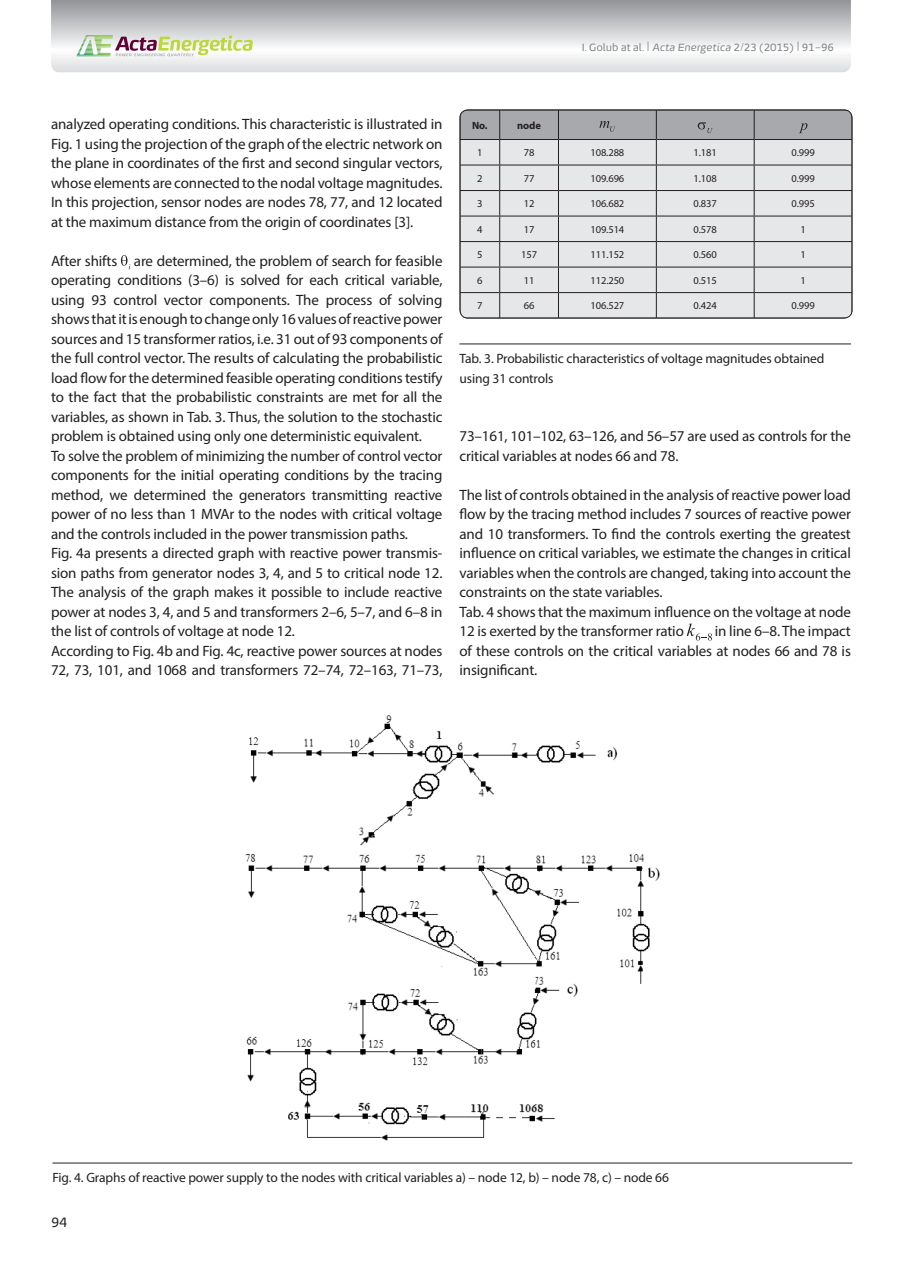
<style>
.page{position:relative;width:902px;height:1263px;background:#fff}
.page>*{position:absolute;margin:0;border:0;box-sizing:border-box;transform-origin:0 0}
.t1{font:15px/19.5px "Myriad Pro";letter-spacing:-.01em;color:#231f20}
.t2{font:13.5px/19.5px "Myriad Pro";letter-spacing:-.01em;color:#231f20}
.t3{font:13.5px "Energa";color:#231f20}
.t4{font:10.5px "Myriad Pro";letter-spacing:-.01em;color:#231f20}
.t5{font:10.5px "Energa";letter-spacing:-.01em;color:#808285}
.t6{font:700 10.5px "Myriad Pro";letter-spacing:-.01em;color:#231f20}
.s1{font-size:13.5px}
.s2{font-style:italic}
</style>
<div class="page">
<svg style="left:51px;top:0;width:799px;height:72px"></svg>
<svg style="left:76px;top:35px;width:177px;height:21px"></svg>
<svg style="left:121px;top:255px;width:9px;height:14px"></svg>
<svg style="left:686px;top:623px;width:26px;height:18px"></svg>
<hr style="left:459px;top:318px;width:40px;height:1px;background:#231f20">
<hr style="left:499px;top:318px;width:59px;height:1px;background:#231f20">
<hr style="left:558px;top:318px;width:98px;height:1px;background:#231f20">
<hr style="left:656px;top:318px;width:98px;height:1px;background:#231f20">
<hr style="left:754px;top:318px;width:98px;height:1px;background:#231f20">
<svg style="left:461px;top:110px;width:391px;height:208px;background:#d4d5d7"></svg>
<div style="left:459px;top:110px;width:393px;height:208px;border:1px solid #231f20;border-radius:8px"></div>
<hr style="left:459px;top:344px;width:391px;height:1px;background:#231f20">
<img style="left:245px;top:715px;width:415px;height:426px">
<hr style="left:52px;top:1163px;width:800px;height:1px;background:#231f20">
<p class="t5" style="left:581px;top:41px;width:253px">I. Golub at al. <span class="s1">|</span> <span class="s2">Acta Energetica</span> 2/23 (2015) <span class="s1">|</span> 91–96</p>
<p class="t1" style="left:51px;top:114px;width:393px;text-align:justify">analyzed operating conditions. This characteristic is illustrated in Fig. 1 using the projection of the graph of the electric network on the plane in coordinates of the first and second singular vectors, whose elements are connected to the nodal voltage magnitudes.<br>In this projection, sensor nodes are nodes 78, 77, and 12 located at the maximum distance from the origin of coordinates [3].</p>
<p class="t1" style="left:51px;top:251px;width:393px">After shifts are determined, the problem of search for feasible operating conditions (3–6) is solved for each critical variable, using 93 control vector components. The process of solving shows that it is enough to change only 16 values of reactive power sources and 15 transformer ratios, i.e. 31 out of 93 components of the full control vector. The results of calculating the probabilistic load flow for the determined feasible operating conditions testify to the fact that the probabilistic constraints are met for all the variables, as shown in Tab. 3. Thus, the solution to the stochastic problem is obtained using only one deterministic equivalent.<br>To solve the problem of minimizing the number of control vector components for the initial operating conditions by the tracing method, we determined the generators transmitting reactive power of no less than 1 MVAr to the nodes with critical voltage and the controls included in the power transmission paths.<br>Fig. 4a presents a directed graph with reactive power transmis&shy;sion paths from generator nodes 3, 4, and 5 to critical node 12.<br>The analysis of the graph makes it possible to include reactive power at nodes 3, 4, and 5 and transformers 2–6, 5–7, and 6–8 in the list of controls of voltage at node 12.<br>According to Fig. 4b and Fig. 4c, reactive power sources at nodes 72, 73, 101, and 1068 and transformers 72–74, 72–163, 71–73,</p>
<p class="t6" style="left:472px;top:118px;width:17px">No.</p>
<p class="t6" style="left:517px;top:118px;width:25px">node</p>
<p class="t4" style="left:477px;top:146px;width:7px">1</p>
<p class="t4" style="left:523px;top:146px;width:12px">78</p>
<p class="t4" style="left:590px;top:146px;width:35px">108.288</p>
<p class="t4" style="left:693px;top:146px;width:25px">1.181</p>
<p class="t4" style="left:791px;top:146px;width:25px">0.999</p>
<p class="t4" style="left:477px;top:172px;width:7px">2</p>
<p class="t4" style="left:523px;top:172px;width:12px">77</p>
<p class="t4" style="left:590px;top:172px;width:35px">109.696</p>
<p class="t4" style="left:693px;top:172px;width:25px">1.108</p>
<p class="t4" style="left:791px;top:172px;width:25px">0.999</p>
<p class="t4" style="left:477px;top:197px;width:7px">3</p>
<p class="t4" style="left:523px;top:197px;width:12px">12</p>
<p class="t4" style="left:590px;top:197px;width:35px">106.682</p>
<p class="t4" style="left:693px;top:197px;width:25px">0.837</p>
<p class="t4" style="left:791px;top:197px;width:25px">0.995</p>
<p class="t4" style="left:477px;top:223px;width:7px">4</p>
<p class="t4" style="left:523px;top:223px;width:12px">17</p>
<p class="t4" style="left:590px;top:223px;width:35px">109.514</p>
<p class="t4" style="left:693px;top:223px;width:25px">0.578</p>
<p class="t4" style="left:800px;top:223px;width:7px">1</p>
<p class="t4" style="left:477px;top:248px;width:7px">5</p>
<p class="t4" style="left:521px;top:248px;width:17px">157</p>
<p class="t4" style="left:590px;top:248px;width:35px">111.152</p>
<p class="t4" style="left:693px;top:248px;width:25px">0.560</p>
<p class="t4" style="left:800px;top:248px;width:7px">1</p>
<p class="t4" style="left:477px;top:274px;width:7px">6</p>
<p class="t4" style="left:523px;top:274px;width:12px">11</p>
<p class="t4" style="left:590px;top:274px;width:35px">112.250</p>
<p class="t4" style="left:693px;top:274px;width:25px">0.515</p>
<p class="t4" style="left:800px;top:274px;width:7px">1</p>
<p class="t4" style="left:477px;top:299px;width:7px">7</p>
<p class="t4" style="left:523px;top:299px;width:12px">66</p>
<p class="t4" style="left:590px;top:299px;width:35px">106.527</p>
<p class="t4" style="left:693px;top:299px;width:25px">0.424</p>
<p class="t4" style="left:791px;top:299px;width:25px">0.999</p>
<p class="t2" style="left:459px;top:349px;width:366px">Tab. 3. Probabilistic characteristics of voltage magnitudes obtained using 31 controls</p>
<p class="t1" style="left:459px;top:426px;width:393px">73–161, 101–102, 63–126, and 56–57 are used as controls for the critical variables at nodes 66 and 78.</p>
<p class="t1" style="left:459px;top:485px;width:393px">The list of controls obtained in the analysis of reactive power load flow by the tracing method includes 7 sources of reactive power and 10 transformers. To find the controls exerting the greatest influence on critical variables, we estimate the changes in critical variables when the controls are changed, taking into account the constraints on the state variables.<br>Tab. 4 shows that the maximum influence on the voltage at node 12 is exerted by the transformer ratio</p>
<p class="t1" style="left:459px;top:621px;width:393px;text-align:justify;text-indent:255px">in line 6–8. The impact of these controls on the critical variables at nodes 66 and 78 is insignificant.</p>
<p class="t2" style="left:52px;top:1168px;width:618px">Fig. 4. Graphs of reactive power supply to the nodes with critical variables а) – node 12, b) – node 78, с) – node 66</p>
<p class="t3" style="left:51px;top:1213px;width:18px">94</p>
</div>
